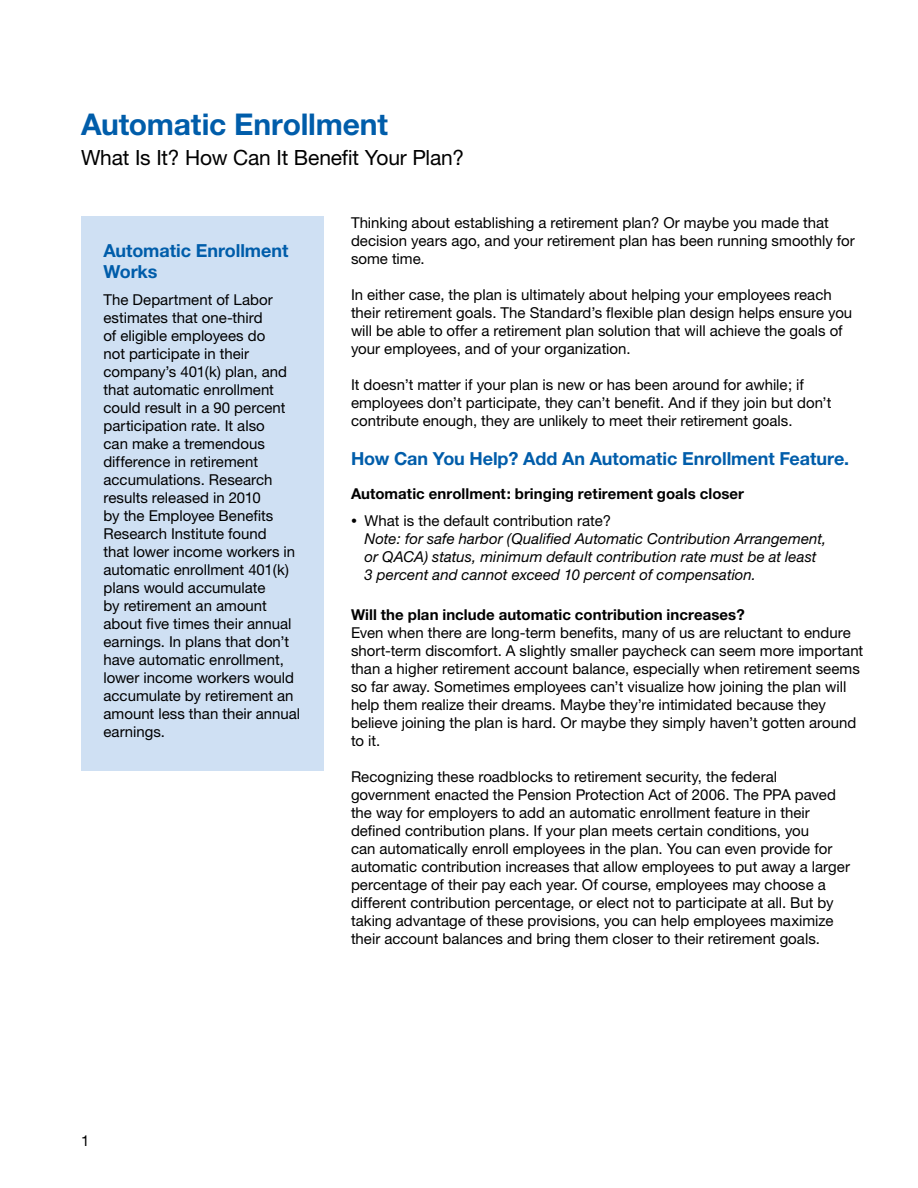
<style>
.page{position:relative;width:918px;height:1188px;background:#fff}
.page>*{position:absolute;margin:0;border:0;box-sizing:border-box;transform-origin:0 0}
.t1{font:700 30px "Helvetica Neue";letter-spacing:-.005em;color:#005daa}
.t2{font:21px "Helvetica Neue";letter-spacing:-.01em;color:#000}
.t3{font:700 18px/21px "Helvetica Neue";letter-spacing:-.005em;color:#005daa}
.t4{font:15px/18px "Helvetica Neue";color:#000}
.t5{font:italic 15px/18px "Helvetica Neue";letter-spacing:.005em;color:#000}
.t6{font:700 15px "Helvetica Neue";letter-spacing:.005em;color:#000}
.s1{font-style:normal;font-size:12px}
.s2{font-style:normal}
</style>
<div class="page">
<div style="left:81px;top:216px;width:243px;height:555px;background:#cfe0f3"></div>
<h1 class="t1" style="left:81px;top:106px;width:308px">Automatic Enrollment</h1>
<h2 class="t2" style="left:81px;top:145px;width:385px">What Is It? How Can It Benefit Your Plan?</h2>
<p class="t3" style="left:104px;top:240px;width:186px">Automatic Enrollment<br>Works</p>
<p class="t4" style="left:104px;top:291px;width:198px">The Department of Labor estimates that one-third<br>of eligible employees do<br>not participate in their company’s 401(k) plan, and that automatic enrollment could result in a 90 percent participation rate. It also<br>can make a tremendous difference in retirement accumulations. Research results released in 2010<br>by the Employee Benefits<br>Research Institute found<br>that lower income workers in automatic enrollment 401(k) plans would accumulate<br>by retirement an amount about five times their annual earnings. In plans that don’t have automatic enrollment, lower income workers would accumulate by retirement an amount less than their annual earnings.</p>
<p class="t4" style="left:351px;top:213px;width:505px">Thinking about establishing a retirement plan? Or maybe you made that decision years ago, and your retirement plan has been running smoothly for some time.</p>
<p class="t4" style="left:351px;top:285px;width:503px">In either case, the plan is ultimately about helping your employees reach their retirement goals. The Standard’s flexible plan design helps ensure you will be able to offer a retirement plan solution that will achieve the goals of your employees, and of your organization.</p>
<p class="t4" style="left:351px;top:375px;width:482px">It doesn’t matter if your plan is new or has been around for awhile; if employees don’t participate, they can’t benefit. And if they join but don’t contribute enough, they are unlikely to meet their retirement goals.</p>
<p class="t3" style="left:351px;top:447px;width:500px">How Can You Help? Add An Automatic Enrollment Feature.</p>
<p class="t6" style="left:351px;top:484px;width:395px">Automatic enrollment: bringing retirement goals closer</p>
<p class="t5" style="left:364px;top:511px;width:463px;text-indent:-14px"><span class="s1">•</span> <span class="s2">What is the default contribution rate?<br></span>Note: for safe harbor (Qualified Automatic Contribution Arrangement, or QACA) status, minimum default contribution rate must be at least 3 percent and cannot exceed 10 percent of compensation.</p>
<p class="t6" style="left:351px;top:605px;width:395px">Will the plan include automatic contribution increases?</p>
<p class="t4" style="left:351px;top:624px;width:514px">Even when there are long-term benefits, many of us are reluctant to endure short-term discomfort. A slightly smaller paycheck can seem more important than a higher retirement account balance, especially when retirement seems so far away. Sometimes employees can’t visualize how joining the plan will help them realize their dreams. Maybe they’re intimidated because they believe joining the plan is hard. Or maybe they simply haven’t gotten around to it.</p>
<p class="t4" style="left:351px;top:768px;width:501px">Recognizing these roadblocks to retirement security, the federal government enacted the Pension Protection Act of 2006. The PPA paved the way for employers to add an automatic enrollment feature in their defined contribution plans. If your plan meets certain conditions, you<br>can automatically enroll employees in the plan. You can even provide for automatic contribution increases that allow employees to put away a larger percentage of their pay each year. Of course, employees may choose a different contribution percentage, or elect not to participate at all. But by taking advantage of these provisions, you can help employees maximize their account balances and bring them closer to their retirement goals.</p>
<p class="t4" style="left:81px;top:1131px;width:10px">1</p>
</div>
